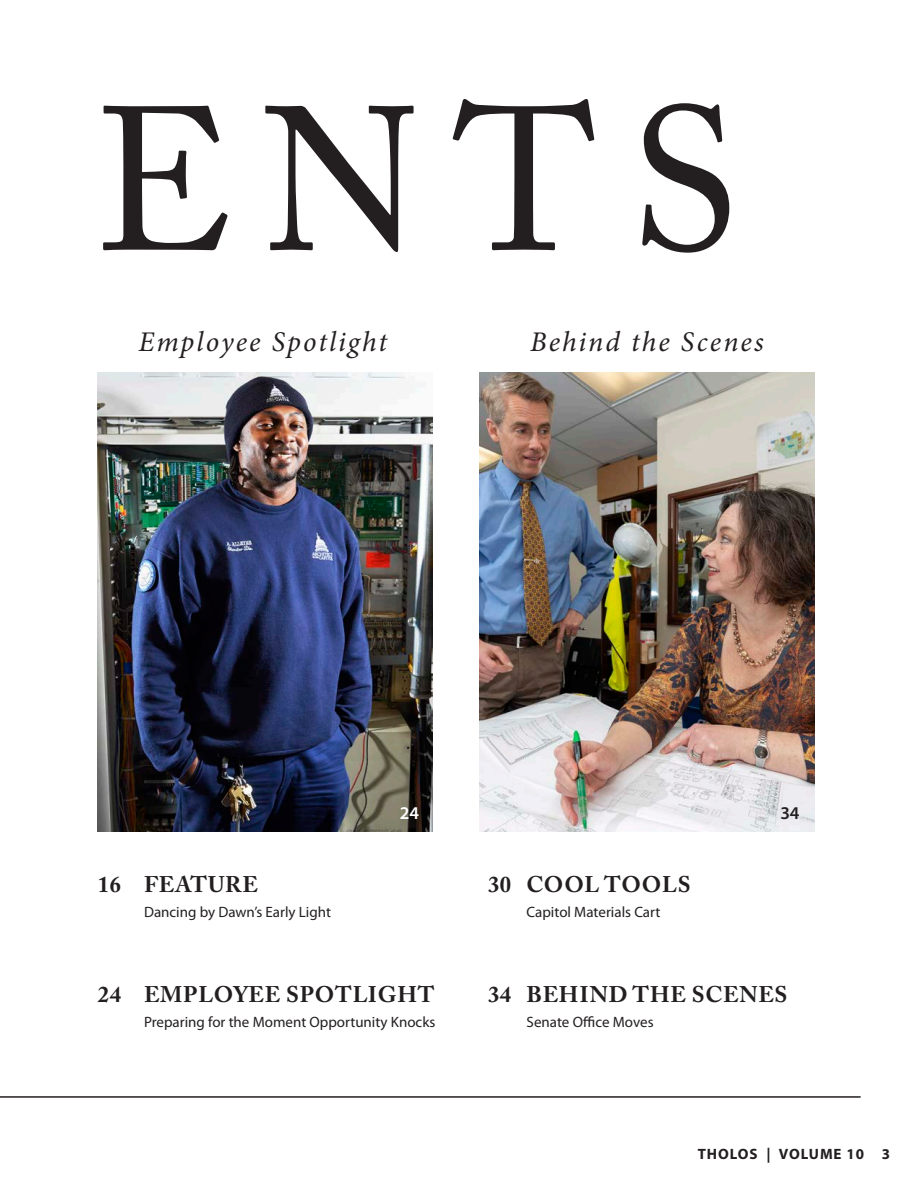
<style>
.page{position:relative;width:918px;height:1188px;background:#fff}
.page>*{position:absolute;margin:0;border:0;box-sizing:border-box;transform-origin:0 0}
.t1{font:202.5px "Adobe Caslon Pro";color:#231f20}
.t2{font:italic 28.5px "Minion Pro";letter-spacing:.07em;color:#231f20}
.t3{font:700 22.5px "Adobe Caslon Pro";letter-spacing:.035em;color:#231f20}
.t4{font:600 18px "Myriad Pro";color:#fff}
.t5{font:600 18px "Myriad Pro";color:#231f20}
.t6{font:15px "Myriad Pro";color:#231f20}
.t7{font:700 15px "Myriad Pro";letter-spacing:.06em;color:#231f20}
</style>
<div class="page">
<img style="left:480px;top:372px;width:334px;height:459px">
<img style="left:98px;top:372px;width:334px;height:459px">
<hr style="left:0;top:1096px;width:861px;height:2px;background:#231f20">
<p class="t1" style="left:94px;top:61px;width:647px">ENTS</p>
<h2 class="t2" style="left:139px;top:322px;width:250px">Employee Spotlight</h2>
<h2 class="t2" style="left:530px;top:322px;width:235px">Behind the Scenes</h2>
<p class="t3" style="left:98px;top:871px;width:162px">16 FEATURE</p>
<p class="t6" style="left:144px;top:902px;width:189px">Dancing by Dawn’s Early Light</p>
<p class="t4" style="left:400px;top:801px;width:21px">24</p>
<p class="t5" style="left:780px;top:801px;width:21px">34</p>
<p class="t3" style="left:488px;top:871px;width:204px">30 COOL TOOLS</p>
<p class="t6" style="left:527px;top:902px;width:135px">Capitol Materials Cart</p>
<p class="t3" style="left:98px;top:981px;width:338px">24 EMPLOYEE SPOTLIGHT</p>
<p class="t6" style="left:144px;top:1013px;width:293px">Preparing for the Moment Opportunity Knocks</p>
<p class="t3" style="left:488px;top:981px;width:301px">34 BEHIND THE SCENES</p>
<p class="t6" style="left:527px;top:1013px;width:128px">Senate Office Moves</p>
<p class="t7" style="left:698px;top:1144px;width:194px">THOLOS | VOLUME 10 3</p>
</div>
